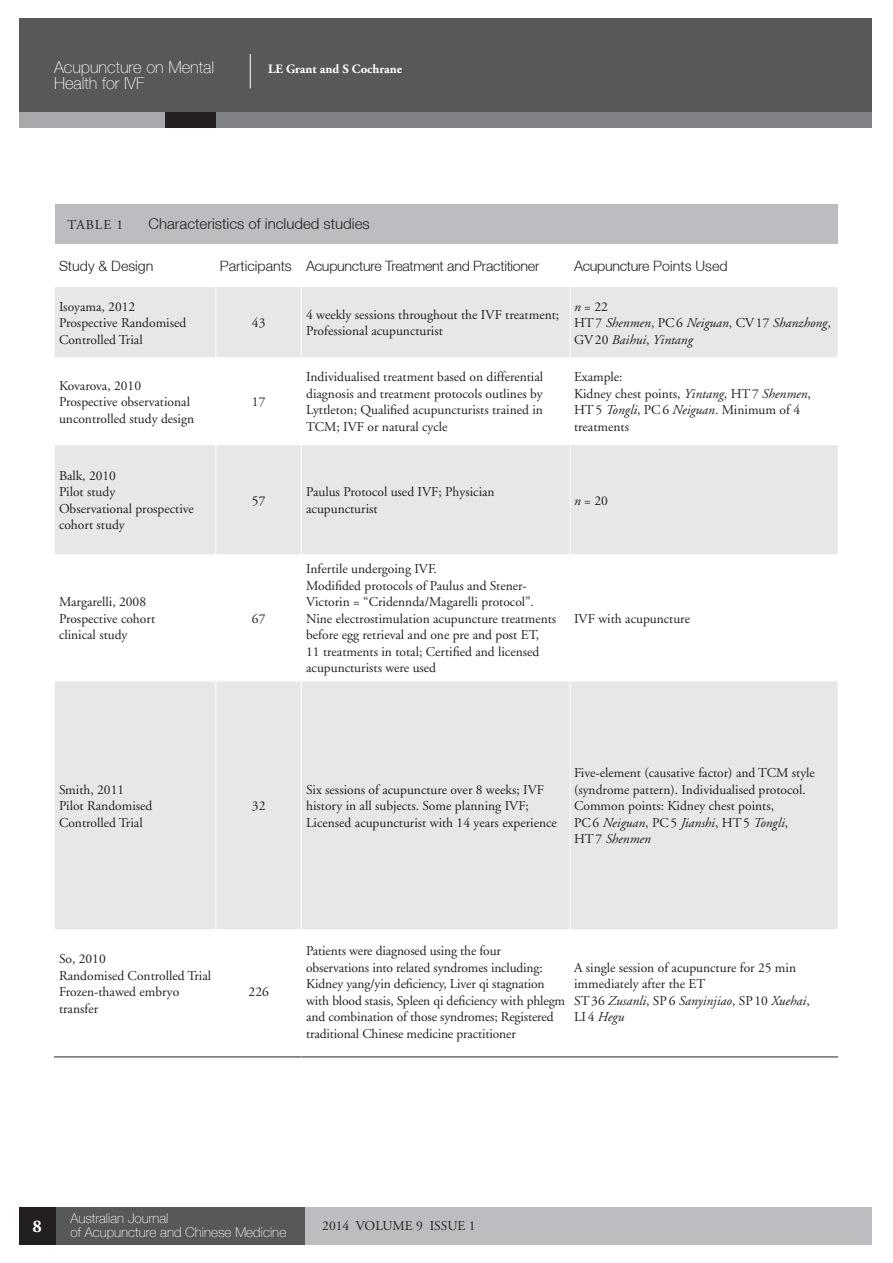
<style>
.page{position:relative;width:893px;height:1263px;background:#fff}
.page>*{position:absolute;margin:0;border:0;box-sizing:border-box;transform-origin:0 0}
.t1{font:700 18px "Adobe Garamond Pro";color:#fff}
.article_title_header{font:100 16.5px "Helvetica Neue";color:#fff}
.table_header{font:300 15px "Helvetica Neue";color:#231f20}
.table_sub_headings{font:300 14.25px "Helvetica Neue";letter-spacing:-.02em;color:#231f20}
.table_sub_headings-2{font:300 14.25px "Helvetica Neue";color:#231f20}
.table_body{font:13.5px/16.5px "Adobe Garamond";color:#231f20}
.table_body-2{font:italic 13.5px/16.5px "Adobe Garamond";color:#231f20}
.footer_-_title{font:100 13.5px "Helvetica Neue";color:#fff}
.footer_-_volume__iss{font:13.5px "Adobe Garamond Pro";color:#231f20}
.table_header-2{font:13.5px "Adobe Garamond Pro";letter-spacing:.07em;color:#231f20}
.article_title_header-2{font:700 12.75px "Adobe Garamond Pro";color:#fff}
.s1{font-style:italic}
.s2{font-style:normal}
</style>
<div class="page">
<div style="left:19px;top:18px;width:853px;height:103px;background:#57585a"></div>
<div style="left:19px;top:113px;width:852px;height:15px;background:#a8a9ad"></div>
<div style="left:165px;top:113px;width:706px;height:15px;background:#231f20"></div>
<div style="left:216px;top:113px;width:656px;height:15px;background:#808285"></div>
<div style="left:19px;top:1207px;width:853px;height:37px;background:#bcbdc0"></div>
<div style="left:55px;top:1207px;width:250px;height:37px;background:#57585a"></div>
<div style="left:19px;top:1207px;width:37px;height:37px;background:#231f20"></div>
<hr style="left:250px;top:54px;width:1px;height:34px;background:#fff">
<div style="left:55px;top:204px;width:783px;height:40px;background:#bcbdc0"></div>
<svg style="left:55px;top:287px;width:783px;height:642px;fill:#e6e7e9"></svg>
<hr style="left:54px;top:1057px;width:784px;height:1px;background:#231f20">
<hr style="left:215px;top:247px;width:1px;height:800px;background:#fff">
<hr style="left:301px;top:257px;width:1px;height:799px;background:#fff">
<hr style="left:570px;top:247px;width:1px;height:800px;background:#fff">
<p class="article_title_header" style="left:54px;top:58px;width:162px">Acupuncture on Mental</p>
<p class="article_title_header-2" style="left:268px;top:61px;width:136px">LE Grant and S Cochrane</p>
<p class="article_title_header" style="left:54px;top:74px;width:92px">Health for IVF</p>
<p class="table_header-2" style="left:68px;top:217px;width:57px">TABLE 1</p>
<p class="table_header" style="left:149px;top:215px;width:223px">Characteristics of included studies</p>
<p class="table_sub_headings-2" style="left:59px;top:257px;width:96px">Study &amp; Design</p>
<p class="table_sub_headings-2" style="left:220px;top:257px;width:74px">Participants</p>
<p class="table_sub_headings" style="left:306px;top:257px;width:235px">Acupuncture Treatment and Practitioner</p>
<p class="table_sub_headings" style="left:574px;top:257px;width:155px">Acupuncture Points Used</p>
<p class="table_body" style="left:59px;top:298px;width:78px">Isoyama, 2012</p>
<p class="table_body" style="left:59px;top:315px;width:129px">Prospective Randomised<br>Controlled Trial</p>
<p class="table_body" style="left:252px;top:315px;width:15px">43</p>
<p class="table_body" style="left:306px;top:307px;width:255px">4 weekly sessions throughout the IVF treatment;<br>Professional acupuncturist</p>
<p class="table_body" style="left:574px;top:298px;width:35px"><span class="s1">n</span> = 22</p>
<p class="table_body-2" style="left:574px;top:315px;width:258px"><span class="s2">HT7</span> Shenmen<span class="s2">, PC6</span> Neiguan<span class="s2">, CV17</span> Shanzhong<span class="s2">,<br>GV20</span> Baihui<span class="s2">,</span> Yintang</p>
<p class="table_body" style="left:59px;top:377px;width:137px">Kovarova, 2010<br>Prospective observational uncontrolled study design</p>
<p class="table_body" style="left:59px;top:468px;width:59px">Balk, 2010</p>
<p class="table_body" style="left:59px;top:484px;width:58px">Pilot study</p>
<p class="table_body" style="left:59px;top:501px;width:136px">Observational prospective cohort study</p>
<p class="table_body" style="left:252px;top:394px;width:15px">17</p>
<p class="table_body" style="left:306px;top:369px;width:239px;text-align:justify">Individualised treatment based on differential diagnosis and treatment protocols outlines by Lyttleton; Qualified acupuncturists trained in TCM; IVF or natural cycle</p>
<p class="table_body" style="left:574px;top:369px;width:50px">Example:</p>
<p class="table_body" style="left:574px;top:386px;width:238px">Kidney chest points, <span class="s1">Yintang</span>, HT7 <span class="s1">Shenmen</span>,<br>HT5 <span class="s1">Tongli</span>, PC6 <span class="s1">Neiguan</span>. Minimum of 4 treatments</p>
<p class="table_body" style="left:252px;top:492px;width:15px">57</p>
<p class="table_body" style="left:306px;top:484px;width:190px">Paulus Protocol used IVF; Physician acupuncturist</p>
<p class="table_body" style="left:574px;top:492px;width:35px"><span class="s1">n</span> = 20</p>
<p class="table_body" style="left:59px;top:594px;width:89px">Margarelli, 2008</p>
<p class="table_body" style="left:59px;top:611px;width:98px">Prospective cohort clinical study</p>
<p class="table_body" style="left:252px;top:611px;width:15px">67</p>
<p class="table_body" style="left:59px;top:781px;width:67px">Smith, 2011</p>
<p class="table_body" style="left:59px;top:798px;width:95px">Pilot Randomised<br>Controlled Trial</p>
<p class="table_body" style="left:252px;top:798px;width:15px">32</p>
<p class="table_body" style="left:306px;top:561px;width:132px">Infertile undergoing IVF.</p>
<p class="table_body" style="left:306px;top:578px;width:252px">Modifided protocols of Paulus and Stener-Victorin = “Cridennda/Magarelli protocol”.<br>Nine electrostimulation acupuncture treatments before egg retrieval and one pre and post ET,<br>11 treatments in total; Certified and licensed acupuncturists were used</p>
<p class="table_body" style="left:574px;top:611px;width:117px">IVF with acupuncture</p>
<p class="table_body" style="left:306px;top:781px;width:252px">Six sessions of acupuncture over 8 weeks; IVF history in all subjects. Some planning IVF;<br>Licensed acupuncturist with 14 years experience</p>
<p class="table_body" style="left:574px;top:765px;width:242px">Five-element (causative factor) and TCM style (syndrome pattern). Individualised protocol.<br>Common points: Kidney chest points,</p>
<p class="table_body-2" style="left:574px;top:815px;width:216px"><span class="s2">PC6</span> Neiguan<span class="s2">, PC5</span> Jianshi<span class="s2">, HT5</span> Tongli<span class="s2">,</span></p>
<p class="table_body-2" style="left:574px;top:831px;width:78px"><span class="s2">HT7</span> Shenmen</p>
<p class="table_body" style="left:59px;top:951px;width:48px">So, 2010</p>
<p class="table_body" style="left:59px;top:968px;width:154px">Randomised Controlled Trial</p>
<p class="table_body" style="left:59px;top:984px;width:122px">Frozen-thawed embryo transfer</p>
<p class="table_body" style="left:249px;top:984px;width:22px">226</p>
<p class="table_body" style="left:306px;top:943px;width:260px">Patients were diagnosed using the four observations into related syndromes including:<br>Kidney yang/yin deficiency, Liver qi stagnation with blood stasis, Spleen qi deficiency with phlegm and combination of those syndromes; Registered traditional Chinese medicine practitioner</p>
<p class="table_body" style="left:574px;top:959px;width:224px">A single session of acupuncture for 25 min immediately after the ET</p>
<p class="table_body-2" style="left:574px;top:993px;width:237px"><span class="s2">ST36</span> Zusanli<span class="s2">, SP6</span> Sanyinjiao<span class="s2">, SP10</span> Xuehai<span class="s2">,<br>LI4</span> Hegu</p>
<p class="t1" style="left:33px;top:1216px;width:11px">8</p>
<p class="footer_-_title" style="left:70px;top:1211px;width:100px">Australian Journal</p>
<p class="footer_-_title" style="left:70px;top:1224px;width:217px">of Acupuncture and Chinese Medicine</p>
<p class="footer_-_volume__iss" style="left:322px;top:1217px;width:155px">2014 VOLUME 9 ISSUE 1</p>
</div>
